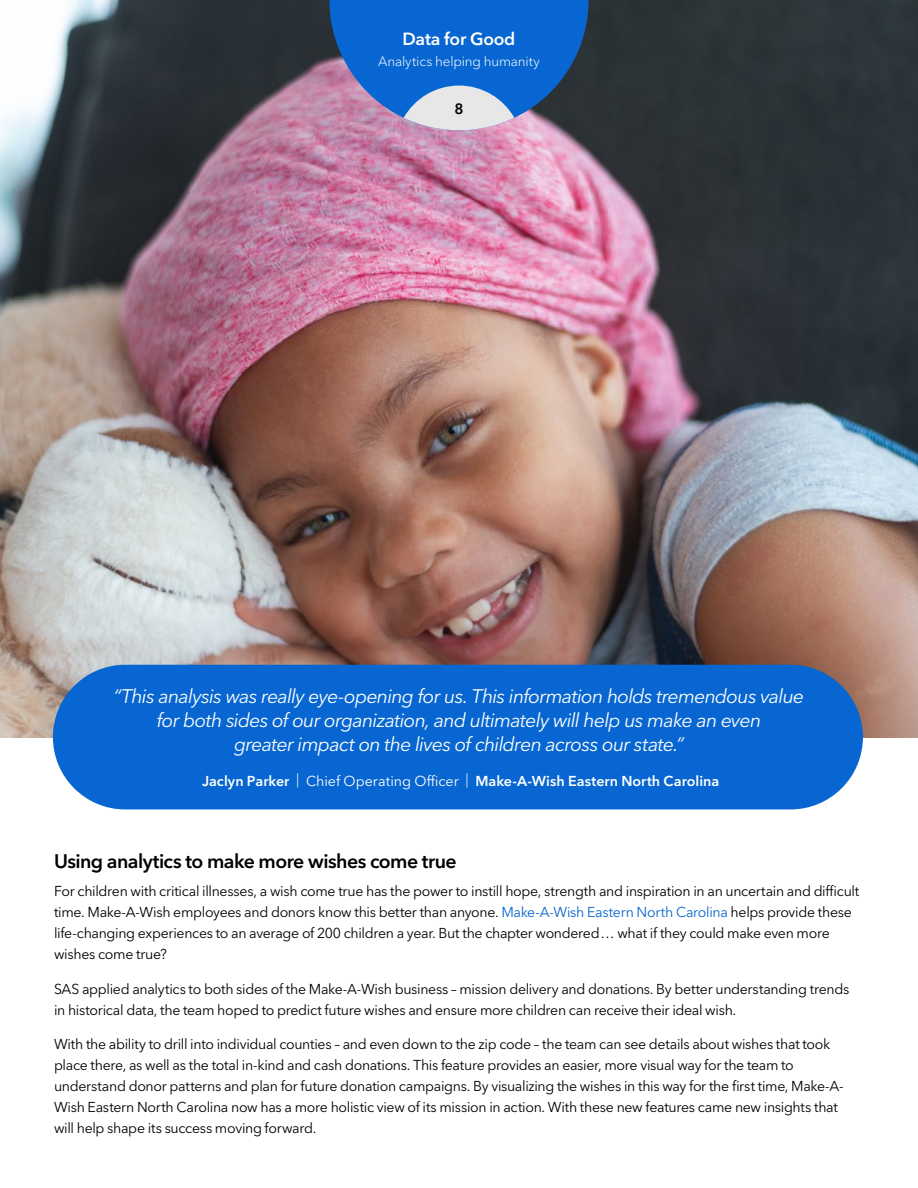
<style>
.page{position:relative;width:918px;height:1188px;background:#fff}
.page>*{position:absolute;margin:0;border:0;box-sizing:border-box;transform-origin:0 0}
.t1{font:italic 19.5px/24px "Avenir Next W1 G";letter-spacing:-.04em;color:#fff;text-align:center}
.t2{font:600 19.5px "Avenir Next W1 G";letter-spacing:-.03em;color:#000}
.t3{font:600 17.55px "Avenir Next W1 G";letter-spacing:-.015em;color:#fff}
.t4{font:600 14.85px "Avenir Next W1 G";color:#000}
.t5{font:14.25px/21px "Avenir Next W1 G";letter-spacing:-.02em;color:#000}
.t6{font:600 14.25px "Avenir Next W1 G";letter-spacing:.005em;color:#fff}
.t7{font:300 13.5px "Avenir Next W1 G";letter-spacing:-.01em;color:#fff}
.s1{font-weight:300}
.s2{font-weight:400}
.s3{color:#0766d1}
</style>
<div class="page">
<img style="left:0;top:0;width:918px;height:737px">
<div style="left:53px;top:665px;width:810px;height:144px;background:#0766d1;border-radius:72px"></div>
<svg style="left:329px;top:0;width:260px;height:130px;background:#3973c1"></svg>
<p class="t3" style="left:403px;top:28px;width:114px">Data for Good</p>
<p class="t7" style="left:378px;top:53px;width:163px">Analytics helping humanity</p>
<p class="t4" style="left:454px;top:99px;width:11px">8</p>
<h1 class="t1" style="left:114px;top:684px;width:692px">“This analysis was really eye-opening for us. This information holds tremendous value for both sides of our organization, and ultimately will help us make an even<br>greater impact on the lives of children across our state.”</h1>
<p class="t6" style="left:202px;top:772px;width:519px">Jaclyn Parker <span class="s1">|</span> <span class="s2">Chief Operating Officer</span> <span class="s1">|</span> Make-A-Wish Eastern North Carolina</p>
<h1 class="t2" style="left:54px;top:850px;width:404px">Using analytics to make more wishes come true</h1>
<p class="t5" style="left:54px;top:881px;width:807px">For children with critical illnesses, a wish come true has the power to instill hope, strength and inspiration in an uncertain and difficult time. Make-A-Wish employees and donors know this better than anyone. <span class="s3">Make-A-Wish Eastern North Carolina</span> helps provide these life-changing experiences to an average of 200 children a year. But the chapter wondered… what if they could make even more wishes come true?</p>
<p class="t5" style="left:54px;top:978px;width:797px">SAS applied analytics to both sides of the Make-A-Wish business – mission delivery and donations. By better understanding trends in historical data, the team hoped to predict future wishes and ensure more children can receive their ideal wish.</p>
<p class="t5" style="left:54px;top:1034px;width:791px">With the ability to drill into individual counties – and even down to the zip code – the team can see details about wishes that took place there, as well as the total in-kind and cash donations. This feature provides an easier, more visual way for the team to understand donor patterns and plan for future donation campaigns. By visualizing the wishes in this way for the first time, Make-A-Wish Eastern North Carolina now has a more holistic view of its mission in action. With these new features came new insights that will help shape its success moving forward.</p>
</div>
